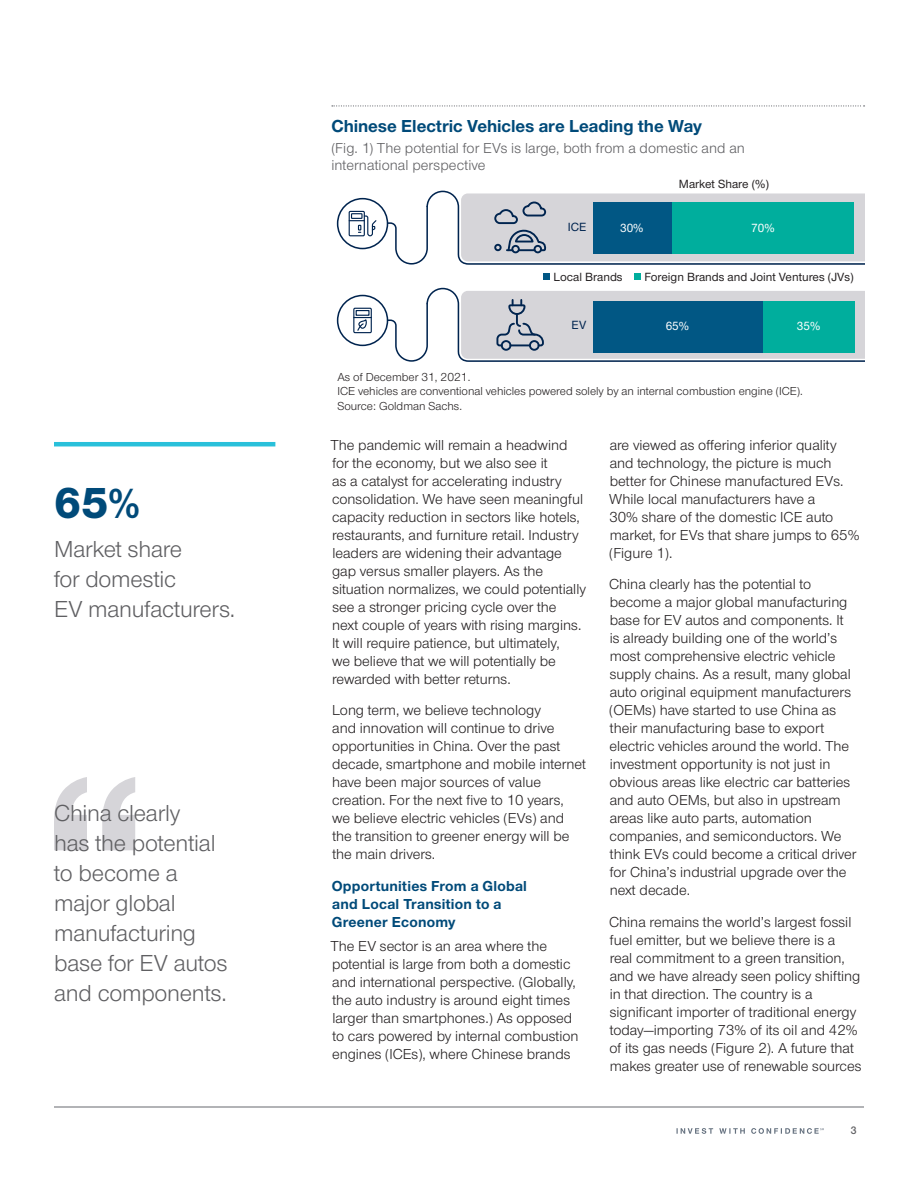
<style>
.page{position:relative;width:918px;height:1188px;background:#fff}
.page>*{position:absolute;margin:0;border:0;box-sizing:border-box;transform-origin:0 0}
.t1{font:800 45px "Nimbus Sans Novus";color:#004a79}
.t2{font:24px/30px "Nimbus Sans Novus";letter-spacing:-.01em;color:#5f5f62}
.t3{font:700 18px "Nimbus Sans Novus";color:#004a79}
.t4{font:15px/18px "Nimbus Sans Novus";color:#231f20}
.t5{font:15px/16.5px "Nimbus Sans Novus";letter-spacing:.005em;color:#5f5f62}
.t6{font:700 15px/18px "Nimbus Sans Novus";letter-spacing:.015em;color:#004a79}
.t7{font:500 12.3px "Nimbus Sans Novus";color:#231f20}
.t8{font:500 12.3px "Nimbus Sans Novus";color:#fff}
.t9{font:500 12.3px "Nimbus Sans Novus";color:#00244f}
.t10{font:12px/14.4px "Nimbus Sans Novus";color:#231f20}
.t11{font:600 11.25px "Nimbus Sans Novus";color:#5f5f62}
</style>
<div class="page">
<hr style="left:54px;top:1107px;width:810px;height:1px;background:#67696f">
<svg style="left:54px;top:777px;width:81px;height:73px"></svg>
<svg style="left:332px;top:105px;width:533px;height:2px"></svg>
<svg style="left:379px;top:287px;width:485px;height:75px"></svg>
<svg style="left:338px;top:199px;width:50px;height:50px"></svg>
<div style="left:338px;top:296px;width:50px;height:49px;background:#fff;border-radius:50%"></div>
<div style="left:337px;top:295px;width:51px;height:51px;border:2px solid #00244f;border-radius:50%"></div>
<div style="left:353px;top:308px;width:19px;height:25px;border:1px solid #00244f"></div>
<div style="left:356px;top:310px;width:14px;height:6px;border:1px solid #00244f"></div>
<svg style="left:354px;top:317px;width:17px;height:14px"></svg>
<div style="left:763px;top:301px;width:91px;height:51px;background:#00ae9d"></div>
<div style="left:593px;top:301px;width:170px;height:51px;background:#015784"></div>
<svg style="left:349px;top:190px;width:515px;height:90px"></svg>
<hr style="left:54px;top:442px;width:221px;height:4px;background:#29c0da">
<svg style="left:677px;top:1128px;width:147px;height:6px"></svg>
<h1 class="t1" style="left:54px;top:472px;width:87px">65%</h1>
<h2 class="t2" style="left:54px;top:534px;width:183px">Market share<br>for domestic<br>EV manufacturers.</h2>
<h2 class="t2" style="left:54px;top:797px;width:175px">China clearly<br>has the potential to become a major global manufacturing base for EV autos and components.</h2>
<p class="t3" style="left:331px;top:114px;width:372px">Chinese Electric Vehicles are Leading the Way</p>
<p class="t5" style="left:331px;top:139px;width:415px">(Fig. 1) The potential for EVs is large, both from a domestic and an international perspective</p>
<p class="t9" style="left:568px;top:219px;width:20px">ICE</p>
<p class="t7" style="left:679px;top:176px;width:92px">Market Share (%)</p>
<p class="t8" style="left:620px;top:220px;width:25px">30%</p>
<p class="t8" style="left:751px;top:220px;width:25px">70%</p>
<p class="t7" style="left:554px;top:269px;width:71px">Local Brands</p>
<p class="t9" style="left:572px;top:317px;width:16px">EV</p>
<p class="t7" style="left:644px;top:269px;width:211px">Foreign Brands and Joint Ventures (JVs)</p>
<p class="t8" style="left:666px;top:318px;width:25px">65%</p>
<p class="t8" style="left:797px;top:318px;width:25px">35%</p>
<p class="t10" style="left:337px;top:369px;width:467px">As of December 31, 2021.<br>ICE vehicles are conventional vehicles powered solely by an internal combustion engine (ICE).<br>Source: Goldman Sachs.</p>
<p class="t4" style="left:330px;top:435px;width:257px">The pandemic will remain a headwind for the economy, but we also see it<br>as a catalyst for accelerating industry consolidation. We have seen meaningful capacity reduction in sectors like hotels, restaurants, and furniture retail. Industry leaders are widening their advantage gap versus smaller players. As the situation normalizes, we could potentially see a stronger pricing cycle over the<br>next couple of years with rising margins.<br>It will require patience, but ultimately,<br>we believe that we will potentially be rewarded with better returns.</p>
<p class="t4" style="left:332px;top:701px;width:256px">Long term, we believe technology<br>and innovation will continue to drive opportunities in China. Over the past decade, smartphone and mobile internet have been major sources of value creation. For the next five to 10 years,<br>we believe electric vehicles (EVs) and the transition to greener energy will be the main drivers.</p>
<p class="t6" style="left:332px;top:876px;width:197px">Opportunities From a Global and Local Transition to a<br>Greener Economy</p>
<p class="t4" style="left:330px;top:936px;width:250px">The EV sector is an area where the potential is large from both a domestic and international perspective. (Globally, the auto industry is around eight times larger than smartphones.) As opposed to cars powered by internal combustion engines (ICEs), where Chinese brands</p>
<p class="t4" style="left:609px;top:435px;width:252px">are viewed as offering inferior quality and technology, the picture is much better for Chinese manufactured EVs.<br>While local manufacturers have a<br>30% share of the domestic ICE auto market, for EVs that share jumps to 65% (Figure 1).</p>
<p class="t4" style="left:609px;top:575px;width:249px">China clearly has the potential to become a major global manufacturing base for EV autos and components. It is already building one of the world’s most comprehensive electric vehicle supply chains. As a result, many global auto original equipment manufacturers (OEMs) have started to use China as their manufacturing base to export electric vehicles around the world. The investment opportunity is not just in obvious areas like electric car batteries and auto OEMs, but also in upstream areas like auto parts, automation companies, and semiconductors. We think EVs could become a critical driver for China’s industrial upgrade over the next decade.</p>
<p class="t4" style="left:609px;top:912px;width:254px">China remains the world’s largest fossil fuel emitter, but we believe there is a<br>real commitment to a green transition, and we have already seen policy shifting in that direction. The country is a significant importer of traditional energy today—importing 73% of its oil and 42% of its gas needs (Figure 2). A future that makes greater use of renewable sources</p>
<p class="t11" style="left:851px;top:1123px;width:7px">3</p>
</div>
